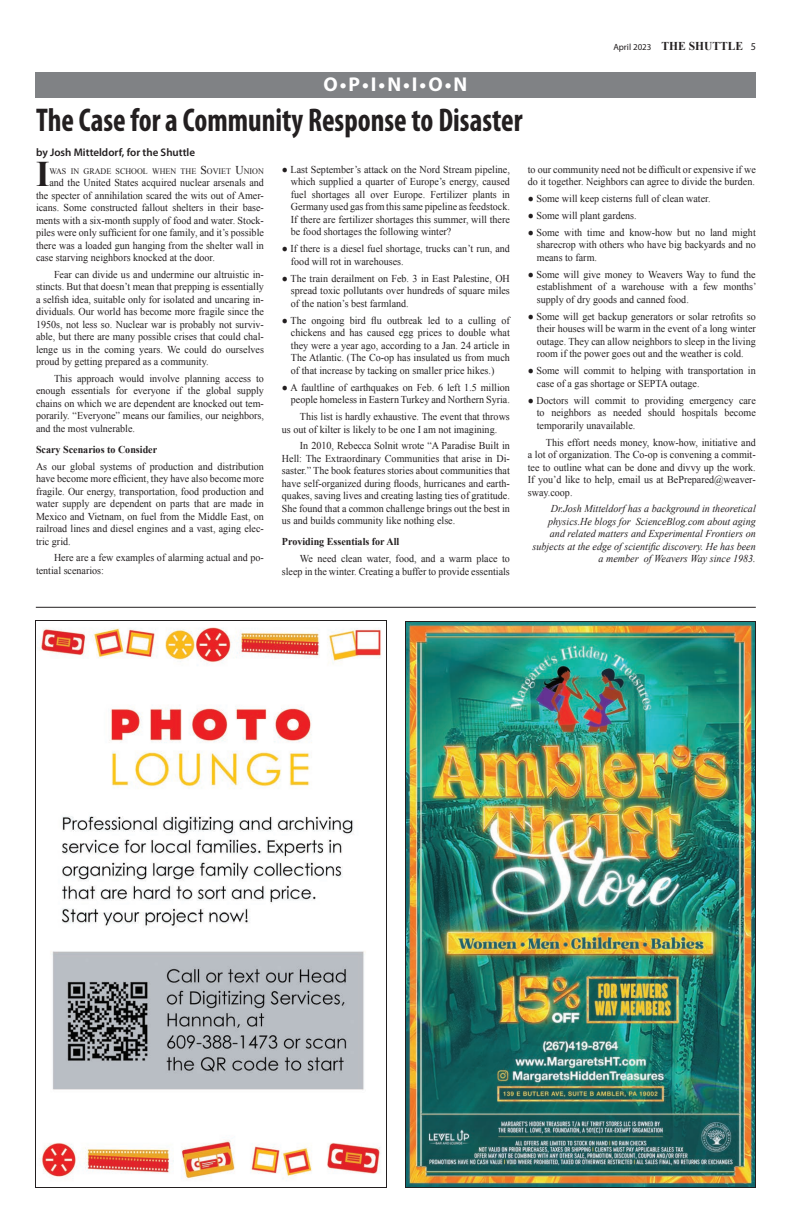
<style>
.page{position:relative;width:792px;height:1224px;background:#fff}
.page>*{position:absolute;margin:0;border:0;box-sizing:border-box;transform-origin:0 0}
.drop_cap{font:700 36px "Times New Roman";color:#231f20;scale:.96 1}
.Head_30pt{font:700 condensed 33px "Myriad Pro";color:#231f20;scale:.91 1}
.Body{font:700 20px "Myriad Pro";color:#fff}
.t1{font:700 12px "Times New Roman";color:#231f20;scale:.96 1}
.Byline{font:600 11px "Myriad Pro";color:#231f20}
.Body-2{font:10.5px/12.5px "Times New Roman";color:#231f20;text-align:justify;scale:.96 1}
.drop_cap-2{font:10.5px/12.5px "Times New Roman";color:#231f20;text-align:justify;scale:.96 1}
.body_no_indent{font:10.5px/12.5px "Times New Roman";color:#231f20;text-align:justify;scale:.96 1}
.e-mail_address{font:italic 10.5px/12.5px "Times New Roman";color:#231f20;text-align:right;scale:.96 1}
.body_subhead{font:700 10.5px "Times New Roman";color:#231f20;scale:.96 1}
.drop_cap-3{font:8.4px "Times New Roman";color:#231f20;scale:.96 1}
.s1{font-family:"Myriad Pro";font-weight:400;font-size:9px}
.s2{font-family:"Myriad Pro";font-weight:400;font-size:10.5px}
.s3{font-size:12px}
</style>
<div class="page">
<hr style="left:36px;top:607px;width:720px;height:1px;background:#231f20">
<img style="left:407px;top:623px;width:347px;height:563px">
<img style="left:39px;top:627px;width:342px;height:552px">
<div style="left:35px;top:72px;width:721px;height:25px;background:#808285"></div>
<p class="Body" style="left:323px;top:71px;width:145px">O•P•I•N•I•O•N</p>
<p class="Head_30pt" style="left:36px;top:100px;width:536px">The Case for a Community Response to Disaster</p>
<p class="Byline" style="left:36px;top:146px;width:161px">by Josh Mitteldorf, for the Shuttle</p>
<p class="t1" style="left:613px;top:38px;width:150px"><span class="s1">April 2023</span> THE SHUTTLE <span class="s2">5</span></p>
<p class="drop_cap" style="left:36px;top:149px;width:16px">I</p>
<p class="drop_cap-3" style="left:49px;top:165px;width:225px">WAS IN GRADE SCHOOL WHEN THE <span class="s3">S</span> OVIET <span class="s3">U</span>NION</p>
<p class="drop_cap-2" style="left:36px;top:176px;width:239px;text-indent:13px">and the United States acquired nuclear arsenals and the specter of annihilation scared the wits out of Amer&shy;icans. Some constructed fallout shelters in their base&shy;ments with a six-month supply of food and water. Stock&shy;piles were only sufficient for one family, and it’s possible there was a loaded gun hanging from the shelter wall in case starving neighbors knocked at the door.</p>
<p class="Body-2" style="left:36px;top:268px;width:239px;text-indent:18px">Fear can divide us and undermine our altruistic in&shy;stincts. But that doesn’t mean that prepping is essentially a selfish idea, suitable only for isolated and uncaring in&shy;dividuals. Our world has become more fragile since the 1950s, not less so. Nuclear war is probably not surviv&shy;able, but there are many possible crises that could chal&shy;lenge us in the coming years. We could do ourselves proud by getting prepared as a community.</p>
<p class="Body-2" style="left:36px;top:372px;width:239px;text-indent:18px">This approach would involve planning access to enough essentials for everyone if the global supply chains on which we are dependent are knocked out tem&shy;porarily. “Everyone” means our families, our neighbors, and the most vulnerable.</p>
<p class="body_subhead" style="left:36px;top:442px;width:128px">Scary Scenarios to Consider</p>
<p class="body_no_indent" style="left:36px;top:460px;width:239px">As our global systems of production and distribution have become more efficient, they have also become more fragile. Our energy, transportation, food production and water supply are dependent on parts that are made in Mexico and Vietnam, on fuel from the Middle East, on railroad lines and diesel engines and a vast, aging elec&shy;tric grid.</p>
<p class="Body-2" style="left:36px;top:551px;width:239px;text-indent:18px">Here are a few examples of alarming actual and po&shy;tential scenarios:</p>
<p class="Body-2" style="left:291px;top:163px;width:230px;text-indent:-9px">● Last September’s attack on the Nord Stream pipeline, which supplied a quarter of Europe’s energy, caused fuel shortages all over Europe. Fertilizer plants in Germany used gas from this same pipeline as feedstock.<br>If there are fertilizer shortages this summer, will there be food shortages the following winter?</p>
<p class="Body-2" style="left:291px;top:242px;width:230px;text-indent:-9px">● If there is a diesel fuel shortage, trucks can’t run, and food will rot in warehouses.</p>
<p class="Body-2" style="left:291px;top:272px;width:230px;text-indent:-9px">● The train derailment on Feb. 3 in East Palestine, OH spread toxic pollutants over hundreds of square miles of the nation’s best farmland.</p>
<p class="Body-2" style="left:291px;top:314px;width:230px;text-indent:-9px">● The ongoing bird flu outbreak led to a culling of chickens and has caused egg prices to double what they were a year ago, according to a Jan. 24 article in The Atlantic. (The Co-op has insulated us from much of that increase by tacking on smaller price hikes.)</p>
<p class="Body-2" style="left:282px;top:381px;width:239px;text-align:right">● A faultline of earthquakes on Feb. 6 left 1.5 million people homeless in Eastern Turkey and Northern Syria.</p>
<p class="Body-2" style="left:282px;top:410px;width:239px;text-indent:18px">This list is hardly exhaustive. The event that throws us out of kilter is likely to be one I am not imagining.</p>
<p class="Body-2" style="left:282px;top:439px;width:239px;text-indent:18px">In 2010, Rebecca Solnit wrote “A Paradise Built in Hell: The Extraordinary Communities that arise in Di&shy;saster.” The book features stories about communities that have self-organized during floods, hurricanes and earth&shy;quakes, saving lives and creating lasting ties of gratitude.<br>She found that a common challenge brings out the best in us and builds community like nothing else.</p>
<p class="body_subhead" style="left:282px;top:535px;width:124px">Providing Essentials for All</p>
<p class="Body-2" style="left:282px;top:552px;width:239px;text-align:right">We need clean water, food, and a warm place to sleep in the winter. Creating a buffer to provide essentials</p>
<p class="Body-2" style="left:528px;top:163px;width:239px">to our community need not be difficult or expensive if we do it together. Neighbors can agree to divide the burden.</p>
<p class="Body-2" style="left:528px;top:192px;width:192px">● Some will keep cisterns full of clean water.</p>
<p class="Body-2" style="left:528px;top:209px;width:115px">● Some will plant gardens.</p>
<p class="Body-2" style="left:537px;top:226px;width:230px;text-indent:-9px">● Some with time and know-how but no land might sharecrop with others who have big backyards and no means to farm.</p>
<p class="Body-2" style="left:537px;top:268px;width:230px;text-indent:-9px">● Some will give money to Weavers Way to fund the establishment of a warehouse with a few months’ supply of dry goods and canned food.</p>
<p class="Body-2" style="left:537px;top:310px;width:230px;text-indent:-9px">● Some will get backup generators or solar retrofits so their houses will be warm in the event of a long winter outage. They can allow neighbors to sleep in the living room if the power goes out and the weather is cold.</p>
<p class="Body-2" style="left:537px;top:364px;width:230px;text-indent:-9px">● Some will commit to helping with transportation in case of a gas shortage or SEPTA outage.</p>
<p class="Body-2" style="left:537px;top:394px;width:230px;text-indent:-9px">● Doctors will commit to providing emergency care to neighbors as needed should hospitals become temporarily unavailable.</p>
<p class="Body-2" style="left:528px;top:436px;width:239px;text-indent:18px">This effort needs money, know-how, initiative and a lot of organization. The Co-op is convening a commit&shy;tee to outline what can be done and divvy up the work.<br>If you’d like to help, email us at BePrepared@weaver&shy;sway.coop.</p>
<p class="e-mail_address" style="left:532px;top:502px;width:234px">Dr.Josh Mitteldorf has a background in theoretical physics.He blogs for ScienceBlog.com about aging and related matters and Experimental Frontiers on subjects at the edge of scientific discovery. He has been a member of Weavers Way since 1983.</p>
</div>
